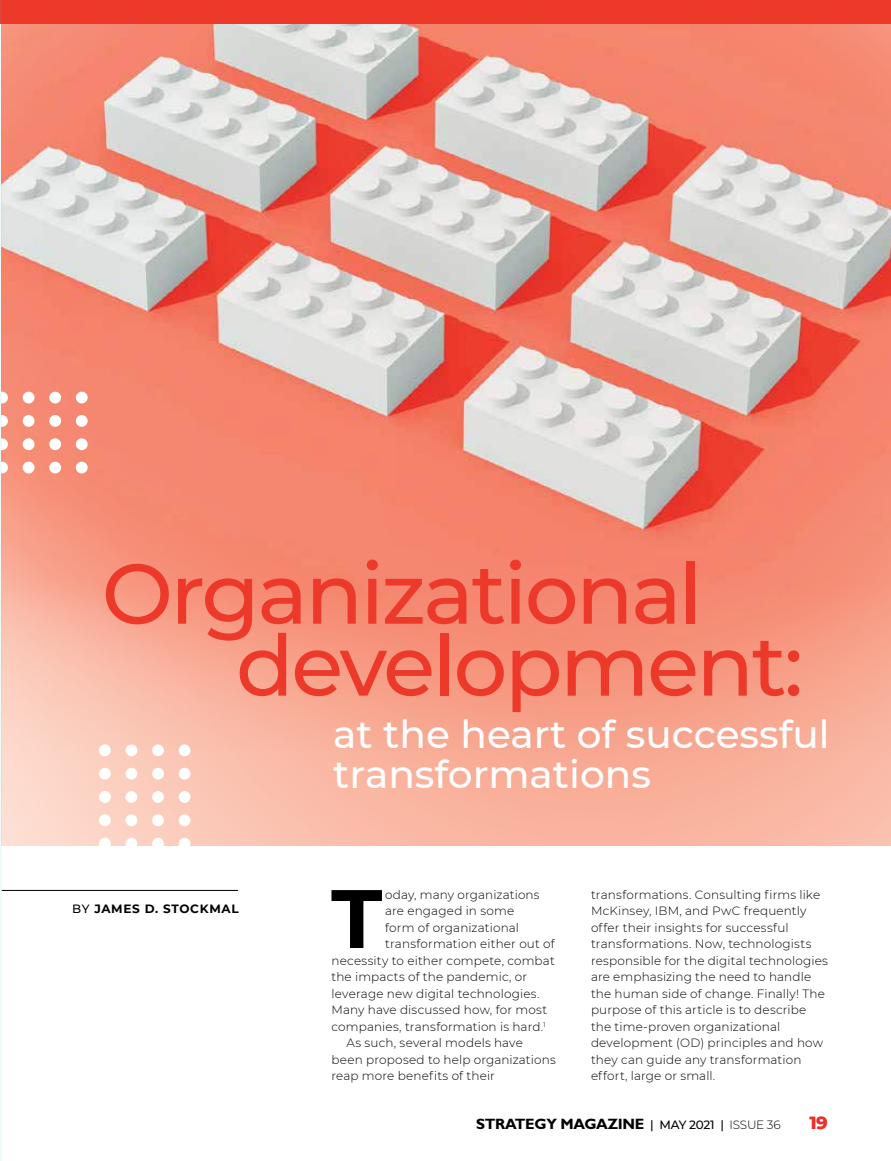
<style>
.page{position:relative;width:891px;height:1161px;background:#fff}
.page>*{position:absolute;margin:0;border:0;box-sizing:border-box;transform-origin:0 0}
.t1{font:500 84.6px/72px "Montserrat";letter-spacing:-.03em;color:#ec392a}
.t2{font:700 82.65px "Montserrat";color:#000}
.t3{font:500 39px/40.5px "Montserrat";color:#fff}
.t4{font:800 18px "Montserrat";color:#ec2f28}
.t5{font:700 15px "Gill Sans";letter-spacing:-.02em;color:#000}
.t6{font:300 12px/16.5px "Montserrat";letter-spacing:.015em;color:#000}
.t7{font:700 12px "Montserrat";letter-spacing:.06em;color:#000}
.s1{font-weight:500}
.s2{font-family:"Montserrat";font-weight:500;font-size:12px}
.s3{font-family:"Montserrat";font-weight:300;font-size:12px}
</style>
<div class="page">
<svg style="left:2px;top:750px;width:889px;height:96px"></svg>
<img style="left:2px;top:23px;width:889px;height:727px">
<hr style="left:2px;top:890px;width:236px;height:1px;background:#000">
<div style="left:99px;top:744px;width:12px;height:12px;background:#fff;border-radius:50%"></div>
<div style="left:99px;top:768px;width:12px;height:12px;background:#fff;border-radius:50%"></div>
<div style="left:99px;top:791px;width:12px;height:12px;background:#fff;border-radius:50%"></div>
<div style="left:99px;top:814px;width:12px;height:12px;background:#fff;border-radius:50%"></div>
<div style="left:99px;top:838px;width:12px;height:12px;background:#fff;border-radius:50%"></div>
<div style="left:126px;top:768px;width:11px;height:12px;background:#fff;border-radius:50%"></div>
<div style="left:126px;top:791px;width:11px;height:12px;background:#fff;border-radius:50%"></div>
<div style="left:126px;top:814px;width:11px;height:12px;background:#fff;border-radius:50%"></div>
<div style="left:126px;top:838px;width:11px;height:12px;background:#fff;border-radius:50%"></div>
<div style="left:152px;top:768px;width:12px;height:12px;background:#fff;border-radius:50%"></div>
<div style="left:152px;top:791px;width:12px;height:12px;background:#fff;border-radius:50%"></div>
<div style="left:152px;top:814px;width:12px;height:12px;background:#fff;border-radius:50%"></div>
<div style="left:152px;top:838px;width:12px;height:12px;background:#fff;border-radius:50%"></div>
<div style="left:179px;top:768px;width:12px;height:12px;background:#fff;border-radius:50%"></div>
<div style="left:179px;top:791px;width:12px;height:12px;background:#fff;border-radius:50%"></div>
<div style="left:179px;top:814px;width:12px;height:12px;background:#fff;border-radius:50%"></div>
<div style="left:179px;top:838px;width:12px;height:12px;background:#fff;border-radius:50%"></div>
<div style="left:126px;top:744px;width:11px;height:12px;background:#fff;border-radius:50%"></div>
<div style="left:152px;top:744px;width:12px;height:12px;background:#fff;border-radius:50%"></div>
<div style="left:179px;top:744px;width:12px;height:12px;background:#fff;border-radius:50%"></div>
<div style="left:0;top:0;width:891px;height:23px;background:#ec392a"></div>
<svg style="left:2px;top:392px;width:6px;height:11px"></svg>
<svg style="left:2px;top:415px;width:6px;height:12px"></svg>
<svg style="left:2px;top:438px;width:6px;height:12px"></svg>
<svg style="left:2px;top:462px;width:6px;height:11px"></svg>
<div style="left:23px;top:392px;width:12px;height:11px;background:#fff;border-radius:50%"></div>
<div style="left:23px;top:415px;width:12px;height:12px;background:#fff;border-radius:50%"></div>
<div style="left:23px;top:438px;width:12px;height:12px;background:#fff;border-radius:50%"></div>
<div style="left:23px;top:462px;width:12px;height:11px;background:#fff;border-radius:50%"></div>
<div style="left:49px;top:392px;width:12px;height:11px;background:#fff;border-radius:50%"></div>
<div style="left:49px;top:415px;width:12px;height:12px;background:#fff;border-radius:50%"></div>
<div style="left:49px;top:438px;width:12px;height:12px;background:#fff;border-radius:50%"></div>
<div style="left:49px;top:462px;width:12px;height:11px;background:#fff;border-radius:50%"></div>
<div style="left:76px;top:392px;width:12px;height:11px;background:#fff;border-radius:50%"></div>
<div style="left:76px;top:415px;width:12px;height:12px;background:#fff;border-radius:50%"></div>
<div style="left:76px;top:438px;width:12px;height:12px;background:#fff;border-radius:50%"></div>
<div style="left:76px;top:462px;width:12px;height:11px;background:#fff;border-radius:50%"></div>
<hr style="left:0;top:0;width:2px;height:1161px;background:#5bc4bf">
<h1 class="t1" style="left:236px;top:554px;width:569px;text-indent:-134px">Organizational development:</h1>
<p class="t7" style="left:72px;top:900px;width:168px"><span class="s1">BY</span> JAMES D. STOCKMAL</p>
<h3 class="t3" style="left:333px;top:712px;width:498px">at the heart of successful transformations</h3>
<h2 class="t2" style="left:331px;top:859px;width:53px">T</h2>
<p class="t6" style="left:385px;top:886px;width:156px">oday, many organizations</p>
<p class="t6" style="left:385px;top:902px;width:131px">are engaged in some</p>
<p class="t6" style="left:385px;top:919px;width:135px">form of organizational</p>
<p class="t6" style="left:385px;top:935px;width:171px">transformation either out of</p>
<p class="t6" style="left:332px;top:952px;width:225px">necessity to either compete, combat</p>
<p class="t6" style="left:332px;top:968px;width:197px">the impacts of the pandemic, or</p>
<p class="t6" style="left:332px;top:985px;width:210px">leverage new digital technologies.</p>
<p class="t6" style="left:332px;top:1001px;width:217px">Many have discussed how, for most</p>
<p class="t6" style="left:332px;top:1018px;width:216px">companies, transformation is hard.<sup>1</sup></p>
<p class="t6" style="left:346px;top:1034px;width:178px">As such, several models have</p>
<p class="t6" style="left:332px;top:1051px;width:226px">been proposed to help organizations</p>
<p class="t6" style="left:332px;top:1067px;width:165px">reap more benefits of their</p>
<p class="t6" style="left:591px;top:886px;width:239px">transformations. Consulting firms like McKinsey, IBM, and PwC frequently offer their insights for successful transformations. Now, technologists responsible for the digital technologies are emphasizing the need to handle the human side of change. Finally! The purpose of this article is to describe the time-proven organizational development (OD) principles and how they can guide any transformation effort, large or small.</p>
<p class="t5" style="left:476px;top:1115px;width:306px">STRATEGY MAGAZINE <span class="s2">| MAY 2021 |</span> <span class="s3">ISSUE 36</span></p>
<h3 class="t4" style="left:809px;top:1109px;width:20px">19</h3>
</div>
